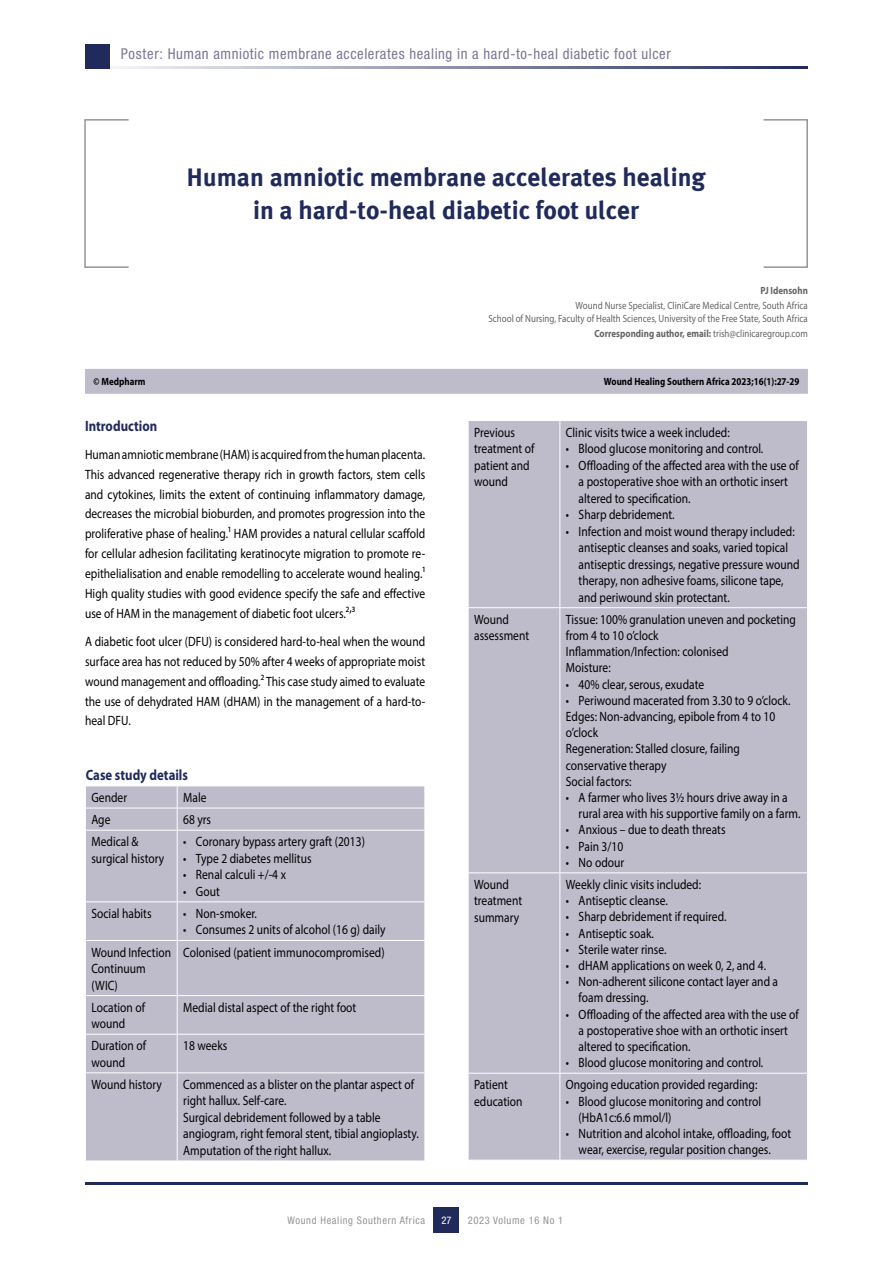
<style>
.page{position:relative;width:893px;height:1263px;background:#fff}
.page>*{position:absolute;margin:0;border:0;box-sizing:border-box;transform-origin:0 0}
.t1{font:700 25.5px/33px "Meta Plus";color:#202a5b;text-align:center}
.t2{font:condensed 15px "Helvetica Neue LT Std";letter-spacing:.04em;color:#7a7796}
.t3{font:700 15px "Myriad Pro";color:#202a5b;scale:.85 1}
.t4{font:13.5px/16.5px "Myriad Pro";color:#000;scale:.85 1}
.t5{font:10.5px/12.8px "Myriad Pro";color:#636466;text-align:right;scale:.85 1}
.t6{font:700 10.5px "Myriad Pro";color:#636466;scale:.85 1}
.t7{font:700 10.5px "Myriad Pro";color:#000;scale:.85 1}
.t8{font:condensed 10.5px "Helvetica Neue LT Std";letter-spacing:.06em;color:#939598}
.t9{font:condensed 10.5px "Helvetica Neue LT Std";color:#fff}
.s1{font-weight:400}
</style>
<div class="page">
<div style="left:434px;top:1208px;width:25px;height:25px;background:#202a5b"></div>
<hr style="left:85px;top:1182px;width:723px;height:2px;background:#202a5b">
<hr style="left:85px;top:66px;width:723px;height:2px;background:#202a5b">
<div style="left:763px;top:119px;width:45px;height:149px;border:2px solid #939598"></div>
<div style="left:84px;top:119px;width:45px;height:149px;border:2px solid #939598"></div>
<div style="left:85px;top:44px;width:24px;height:24px;background:#202a5b"></div>
<div style="left:86px;top:786px;width:338px;height:374px;background:#bebbcb"></div>
<hr style="left:85px;top:808px;width:92px;height:1px;background:#fff">
<hr style="left:177px;top:808px;width:248px;height:1px;background:#fff">
<svg style="left:177px;top:786px;width:1px;height:44px"></svg>
<svg style="left:424px;top:786px;width:1px;height:44px"></svg>
<hr style="left:85px;top:830px;width:92px;height:1px;background:#fff">
<hr style="left:177px;top:830px;width:248px;height:1px;background:#fff">
<hr style="left:177px;top:830px;width:1px;height:71px;background:#fff">
<hr style="left:85px;top:901px;width:92px;height:1px;background:#fff">
<hr style="left:177px;top:901px;width:248px;height:1px;background:#fff">
<hr style="left:177px;top:902px;width:1px;height:38px;background:#fff">
<hr style="left:85px;top:940px;width:92px;height:1px;background:#fff">
<hr style="left:177px;top:940px;width:248px;height:1px;background:#fff">
<hr style="left:177px;top:941px;width:1px;height:54px;background:#fff">
<hr style="left:85px;top:995px;width:92px;height:1px;background:#fff">
<hr style="left:177px;top:995px;width:248px;height:1px;background:#fff">
<hr style="left:177px;top:996px;width:1px;height:38px;background:#fff">
<hr style="left:85px;top:1034px;width:92px;height:1px;background:#fff">
<hr style="left:177px;top:1034px;width:248px;height:1px;background:#fff">
<hr style="left:177px;top:1034px;width:1px;height:38px;background:#fff">
<hr style="left:85px;top:1072px;width:92px;height:1px;background:#fff">
<hr style="left:177px;top:1072px;width:248px;height:1px;background:#fff">
<hr style="left:177px;top:1073px;width:1px;height:87px;background:#fff">
<div style="left:469px;top:421px;width:338px;height:739px;background:#bebbcb"></div>
<hr style="left:559px;top:421px;width:1px;height:186px;background:#fff">
<hr style="left:468px;top:607px;width:92px;height:1px;background:#fff">
<hr style="left:560px;top:607px;width:248px;height:1px;background:#fff">
<hr style="left:559px;top:608px;width:1px;height:264px;background:#fff">
<hr style="left:468px;top:872px;width:92px;height:1px;background:#fff">
<hr style="left:560px;top:872px;width:248px;height:1px;background:#fff">
<hr style="left:559px;top:873px;width:1px;height:200px;background:#fff">
<hr style="left:468px;top:1073px;width:92px;height:1px;background:#fff">
<hr style="left:560px;top:1073px;width:248px;height:1px;background:#fff">
<hr style="left:559px;top:1073px;width:1px;height:87px;background:#fff">
<div style="left:85px;top:369px;width:723px;height:25px;background:#bebbcb"></div>
<p class="t2" style="left:121px;top:45px;width:551px">Poster: Human amniotic membrane accelerates healing in a hard-to-heal diabetic foot ulcer</p>
<h1 class="t1" style="left:187px;top:161px;width:520px">Human amniotic membrane accelerates healing in a hard-to-heal diabetic foot ulcer</h1>
<p class="t6" style="left:760px;top:284px;width:57px">PJ Idensohn</p>
<p class="t5" style="left:488px;top:299px;width:377px">Wound Nurse Specialist, CliniCare Medical Centre, South Africa<br>School of Nursing, Faculty of Health Sciences, University of the Free State, South Africa</p>
<p class="t6" style="left:594px;top:326px;width:253px">Corresponding author, email: <span class="s1">trish@clinicaregroup.com</span></p>
<p class="t7" style="left:94px;top:375px;width:63px">© Medpharm</p>
<p class="t7" style="left:604px;top:375px;width:231px">Wound Healing Southern Africa 2023;16(1):27-29</p>
<p class="t3" style="left:85px;top:416px;width:86px">Introduction</p>
<p class="t4" style="left:85px;top:444px;width:402px;line-height:19.8px;text-align:justify">Human amniotic membrane (HAM) is acquired from the human placenta.<br>This advanced regenerative therapy rich in growth factors, stem cells and cytokines, limits the extent of continuing inflammatory damage, decreases the microbial bioburden, and promotes progression into the proliferative phase of healing.¹ HAM provides a natural cellular scaffold for cellular adhesion facilitating keratinocyte migration to promote re&shy;epithelialisation and enable remodelling to accelerate wound healing.¹<br>High quality studies with good evidence specify the safe and effective use of HAM in the management of diabetic foot ulcers.²,³</p>
<p class="t4" style="left:85px;top:631px;width:402px;line-height:19.8px;text-align:justify">A diabetic foot ulcer (DFU) is considered hard-to-heal when the wound surface area has not reduced by 50% after 4 weeks of appropriate moist wound management and offloading.² This case study aimed to evaluate the use of dehydrated HAM (dHAM) in the management of a hard-to&shy;heal DFU.</p>
<p class="t3" style="left:86px;top:765px;width:122px">Case study details</p>
<p class="t4" style="left:91px;top:789px;width:43px">Gender</p>
<p class="t4" style="left:183px;top:789px;width:29px">Male</p>
<p class="t4" style="left:91px;top:811px;width:24px">Age</p>
<p class="t4" style="left:183px;top:811px;width:34px">68 yrs</p>
<p class="t4" style="left:91px;top:833px;width:87px">Medical &amp; surgical history</p>
<p class="t4" style="left:183px;top:833px;width:215px">• Coronary bypass artery graft (2013)</p>
<p class="t4" style="left:183px;top:850px;width:153px">• Type 2 diabetes mellitus</p>
<p class="t4" style="left:183px;top:866px;width:122px">• Renal calculi +/-4 x</p>
<p class="t4" style="left:183px;top:883px;width:45px">• Gout</p>
<p class="t4" style="left:91px;top:905px;width:72px">Social habits</p>
<p class="t4" style="left:183px;top:905px;width:88px">• Non-smoker.</p>
<p class="t4" style="left:183px;top:921px;width:240px">• Consumes 2 units of alcohol (16 g) daily</p>
<p class="t4" style="left:91px;top:943px;width:95px">Wound Infection<br>Continuum (WIC)</p>
<p class="t4" style="left:183px;top:943px;width:239px">Colonised (patient immunocompromised)</p>
<p class="t4" style="left:91px;top:999px;width:65px">Location of wound</p>
<p class="t4" style="left:183px;top:999px;width:205px">Medial distal aspect of the right foot</p>
<p class="t4" style="left:91px;top:1037px;width:66px">Duration of wound</p>
<p class="t4" style="left:183px;top:1037px;width:53px">18 weeks</p>
<p class="t4" style="left:91px;top:1076px;width:85px">Wound history</p>
<p class="t4" style="left:183px;top:1076px;width:279px">Commenced as a blister on the plantar aspect of right hallux. Self-care.<br>Surgical debridement followed by a table angiogram, right femoral stent, tibial angioplasty.<br>Amputation of the right hallux.</p>
<p class="t4" style="left:474px;top:424px;width:72px">Previous treatment of patient and wound</p>
<p class="t4" style="left:566px;top:424px;width:194px">Clinic visits twice a week included:</p>
<p class="t4" style="left:566px;top:440px;width:234px">• Blood glucose monitoring and control.</p>
<p class="t4" style="left:579px;top:457px;width:261px;text-indent:-13px">• Offloading of the affected area with the use of a postoperative shoe with an orthotic insert altered to specification.</p>
<p class="t4" style="left:566px;top:506px;width:129px">• Sharp debridement.</p>
<p class="t4" style="left:579px;top:523px;width:261px;text-indent:-13px">• Infection and moist wound therapy included: antiseptic cleanses and soaks, varied topical antiseptic dressings, negative pressure wound therapy, non adhesive foams, silicone tape, and periwound skin protectant.</p>
<p class="t4" style="left:474px;top:611px;width:66px">Wound assessment</p>
<p class="t4" style="left:566px;top:611px;width:272px">Tissue: 100% granulation uneven and pocketing from 4 to 10 o’clock<br>Inflammation/Infection: colonised<br>Moisture:</p>
<p class="t4" style="left:566px;top:676px;width:164px">• 40% clear, serous, exudate</p>
<p class="t4" style="left:566px;top:692px;width:266px">• Periwound macerated from 3.30 to 9 o’clock.<br>Edges: Non-advancing, epibole from 4 to 10 o’clock<br>Regeneration: Stalled closure, failing conservative therapy<br>Social factors:</p>
<p class="t4" style="left:579px;top:789px;width:263px;text-indent:-13px">• A farmer who lives 3½ hours drive away in a rural area with his supportive family on a farm.</p>
<p class="t4" style="left:566px;top:821px;width:189px">• Anxious – due to death threats</p>
<p class="t4" style="left:566px;top:838px;width:69px">• Pain 3/10</p>
<p class="t4" style="left:566px;top:854px;width:70px">• No odour</p>
<p class="t4" style="left:474px;top:876px;width:58px">Wound treatment summary</p>
<p class="t4" style="left:566px;top:876px;width:161px">Weekly clinic visits included:</p>
<p class="t4" style="left:566px;top:892px;width:121px">• Antiseptic cleanse.</p>
<p class="t4" style="left:566px;top:908px;width:190px">• Sharp debridement if required.</p>
<p class="t4" style="left:566px;top:924px;width:105px">• Antiseptic soak.</p>
<p class="t4" style="left:566px;top:941px;width:120px">• Sterile water rinse.</p>
<p class="t4" style="left:566px;top:957px;width:237px">• dHAM applications on week 0, 2, and 4.</p>
<p class="t4" style="left:579px;top:973px;width:236px;text-indent:-13px">• Non-adherent silicone contact layer and a foam dressing.</p>
<p class="t4" style="left:579px;top:1006px;width:261px;text-indent:-13px">• Offloading of the affected area with the use of a postoperative shoe with an orthotic insert altered to specification.</p>
<p class="t4" style="left:566px;top:1054px;width:234px">• Blood glucose monitoring and control.</p>
<p class="t4" style="left:474px;top:1076px;width:59px">Patient education</p>
<p class="t4" style="left:566px;top:1076px;width:227px">Ongoing education provided regarding:</p>
<p class="t4" style="left:579px;top:1093px;width:216px;text-indent:-13px">• Blood glucose monitoring and control (HbA1c:6.6 mmol/l)</p>
<p class="t4" style="left:566px;top:1125px;width:267px;text-align:center">• Nutrition and alcohol intake, offloading, foot wear, exercise, regular position changes.</p>
<p class="t8" style="left:287px;top:1214px;width:139px">Wound Healing Southern Africa</p>
<p class="t8" style="left:468px;top:1214px;width:97px">2023 Volume 16 No 1</p>
<p class="t9" style="left:441px;top:1214px;width:12px">27</p>
</div>
